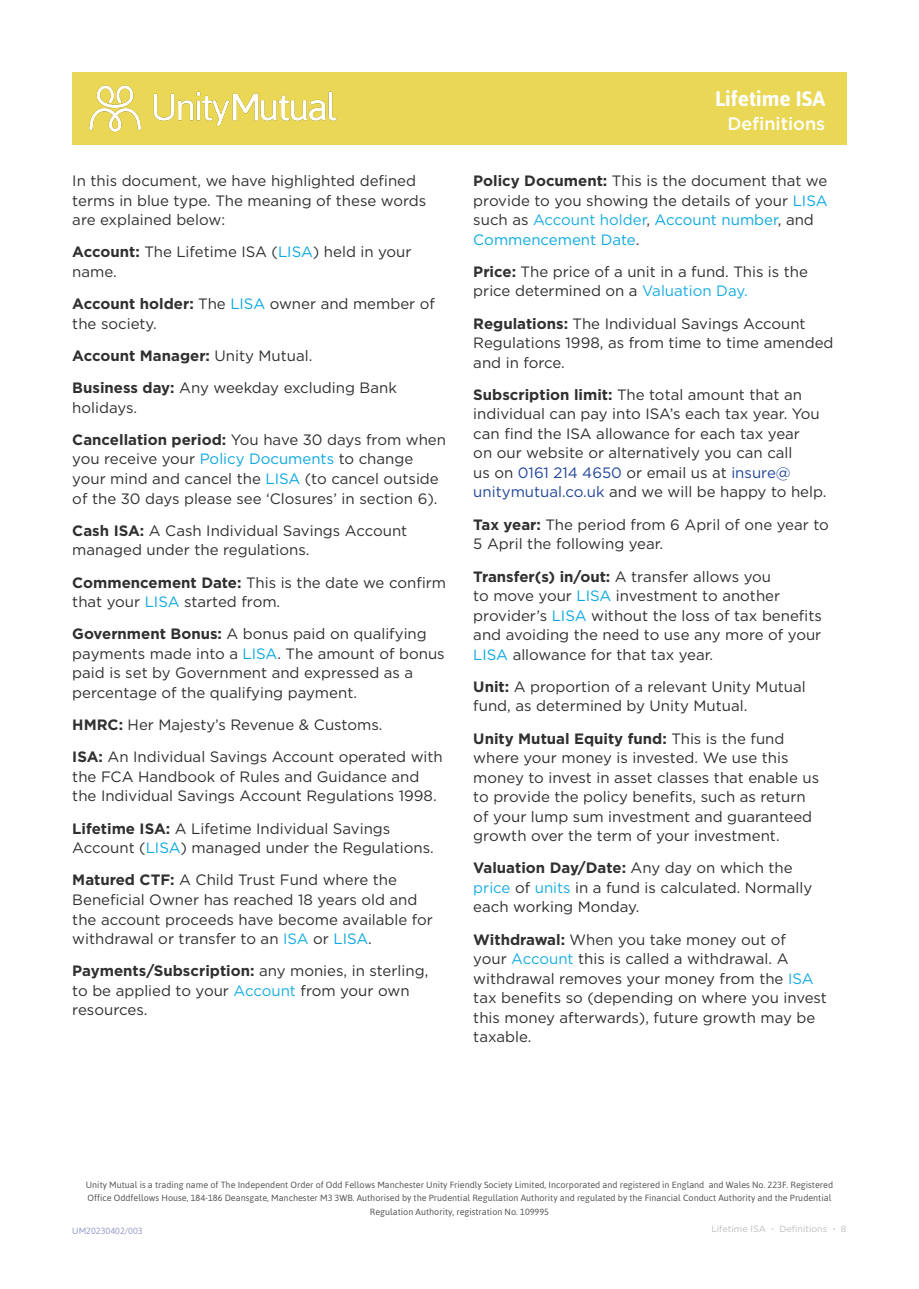
<style>
.page{position:relative;width:919px;height:1289px;background:#fff}
.page>*{position:absolute;margin:0;border:0;box-sizing:border-box;transform-origin:0 0}
.t1{font:700 21px "Asap";color:#fff}
.t2{font:500 18px "Gotham";color:#fff}
.Body_Indented{font:15px/19.5px "Gotham";color:#312f30}
.Body_Indented-2{font:700 15px "Gotham";color:#312f30}
.t3{font:9px/13.5px "Asap";color:#57585a;text-align:center}
.t4{font:9px "Gotham";color:#bcbdc0}
.t5{font:9px "Asap";color:#979aca}
.s1{font-weight:700}
.s2{color:#0ca9e0}
.s3{font-weight:400}
.s4{color:#18ade2}
.s5{color:#214599}
.s6{font-size:6px}
</style>
<div class="page">
<div style="left:72px;top:72px;width:774px;height:73px;background:#e9d755"></div>
<img style="left:89px;top:85px;width:248px;height:47px">
<p class="Body_Indented" style="left:72px;top:171px;width:355px">In this document, we have highlighted defined terms in blue type. The meaning of these words are explained below:</p>
<p class="Body_Indented" style="left:72px;top:242px;width:341px"><span class="s1">Account:</span> The Lifetime ISA (<span class="s2">LISA</span>) held in your name.</p>
<p class="Body_Indented" style="left:72px;top:294px;width:364px"><span class="s1">Account holder:</span> The <span class="s2">LISA</span> owner and member of the society.</p>
<p class="Body_Indented-2" style="left:72px;top:345px;width:242px">Account Manager: <span class="s3">Unity Mutual.</span></p>
<p class="Body_Indented" style="left:72px;top:378px;width:326px"><span class="s1">Business day:</span> Any weekday excluding Bank holidays.</p>
<p class="Body_Indented" style="left:72px;top:429px;width:375px"><span class="s1">Cancellation period:</span> You have 30 days from when you receive your <span class="s2">Policy Documents</span> to change your mind and cancel the <span class="s2">LISA</span> (to cancel outside of the 30 days please see ‘Closures’ in section 6).</p>
<p class="Body_Indented" style="left:72px;top:520px;width:336px"><span class="s1">Cash ISA:</span> A Cash Individual Savings Account managed under the regulations.</p>
<p class="Body_Indented" style="left:72px;top:572px;width:375px"><span class="s1">Commencement Date:</span> This is the date we confirm that your <span class="s2">LISA</span> started from.</p>
<p class="Body_Indented" style="left:72px;top:624px;width:374px"><span class="s1">Government Bonus:</span> A bonus paid on qualifying payments made into a <span class="s2">LISA</span>. The amount of bonus paid is set by Government and expressed as a percentage of the qualifying payment.</p>
<p class="Body_Indented" style="left:72px;top:714px;width:311px"><span class="s1">HMRC:</span> Her Majesty’s Revenue &amp; Customs.</p>
<p class="Body_Indented" style="left:72px;top:747px;width:372px"><span class="s1">ISA:</span> An Individual Savings Account operated with the FCA Handbook of Rules and Guidance and the Individual Savings Account Regulations 1998.</p>
<p class="Body_Indented" style="left:72px;top:818px;width:363px"><span class="s1">Lifetime ISA:</span> A Lifetime Individual Savings<br>Account (<span class="s2">LISA</span>) managed under the Regulations.</p>
<p class="Body_Indented" style="left:72px;top:870px;width:362px"><span class="s1">Matured CTF:</span> A Child Trust Fund where the Beneficial Owner has reached 18 years old and the account proceeds have become available for withdrawal or transfer to an <span class="s4">ISA</span> or <span class="s2">LISA</span>.</p>
<p class="Body_Indented" style="left:72px;top:960px;width:357px"><span class="s1">Payments/Subscription:</span> any monies, in sterling, to be applied to your <span class="s4">Account</span> from your own resources.</p>
<h1 class="t1" style="left:715px;top:84px;width:112px">Lifetime ISA</h1>
<p class="t2" style="left:727px;top:112px;width:99px">Definitions</p>
<p class="Body_Indented" style="left:473px;top:171px;width:356px"><span class="s1">Policy Document:</span> This is the document that we provide to you showing the details of your <span class="s2">LISA </span>such as <span class="s4">Account holder</span>, <span class="s2">Account number</span>, and <span class="s2">Commencement Date</span>.</p>
<p class="Body_Indented" style="left:473px;top:261px;width:336px"><span class="s1">Price:</span> The price of a unit in a fund. This is the price determined on a <span class="s4">Valuation Day.</span></p>
<p class="Body_Indented" style="left:473px;top:313px;width:362px"><span class="s1">Regulations:</span> The Individual Savings Account<br>Regulations 1998, as from time to time amended and in force.</p>
<p class="Body_Indented" style="left:473px;top:384px;width:355px"><span class="s1">Subscription limit:</span> The total amount that an individual can pay into ISA’s each tax year. You can find the ISA allowance for each tax year<br>on our website or alternatively you can call<br>us on <span class="s5">0161 214 4650</span> or email us at <span class="s5">insure@ unitymutual.co.uk</span> and we will be happy to help.</p>
<p class="Body_Indented" style="left:473px;top:514px;width:357px"><span class="s1">Tax year:</span> The period from 6 April of one year to<br>5 April the following year.</p>
<p class="Body_Indented" style="left:473px;top:566px;width:350px"><span class="s1">Transfer(s) in/out:</span> A transfer allows you<br>to move your <span class="s2">LISA</span> investment to another provider’s <span class="s2">LISA</span> without the loss of tax benefits and avoiding the need to use any more of your <span class="s2">LISA</span> allowance for that tax year.</p>
<p class="Body_Indented" style="left:473px;top:676px;width:334px"><span class="s1">Unit:</span> A proportion of a relevant Unity Mutual fund, as determined by Unity Mutual.</p>
<p class="Body_Indented" style="left:473px;top:728px;width:347px"><span class="s1">Unity Mutual Equity fund:</span> This is the fund where your money is invested. We use this money to invest in asset classes that enable us to provide the policy benefits, such as return of your lump sum investment and guaranteed growth over the term of your investment.</p>
<p class="Body_Indented" style="left:473px;top:858px;width:340px"><span class="s1">Valuation Day/Date:</span> Any day on which the <span class="s4">price</span> of <span class="s4">units</span> in a fund is calculated. Normally each working Monday.</p>
<p class="Body_Indented" style="left:473px;top:929px;width:355px"><span class="s1">Withdrawal:</span> When you take money out of<br>your <span class="s4">Account</span> this is called a withdrawal. A withdrawal removes your money from the <span class="s4">ISA </span>tax benefits so (depending on where you invest this money afterwards), future growth may be taxable.</p>
<p class="t3" style="left:86px;top:1177px;width:748px">Unity Mutual is a trading name of The Independent Order of Odd Fellows Manchester Unity Friendly Society Limited, Incorporated and registered in England and Wales No. 223F. Registered<br>Office Oddfellows House, 184-186 Deansgate, Manchester M3 3WB. Authorised by the Prudential Regullation Authority and regulated by the Financial Conduct Authority and the Prudential<br>Regulation Authority, registration No. 109995</p>
<p class="t4" style="left:711px;top:1223px;width:137px">Lifetime ISA <span class="s6">•</span> Definitions <span class="s6">•</span> 8</p>
<p class="t5" style="left:72px;top:1225px;width:72px">UM20230402/003</p>
</div>
